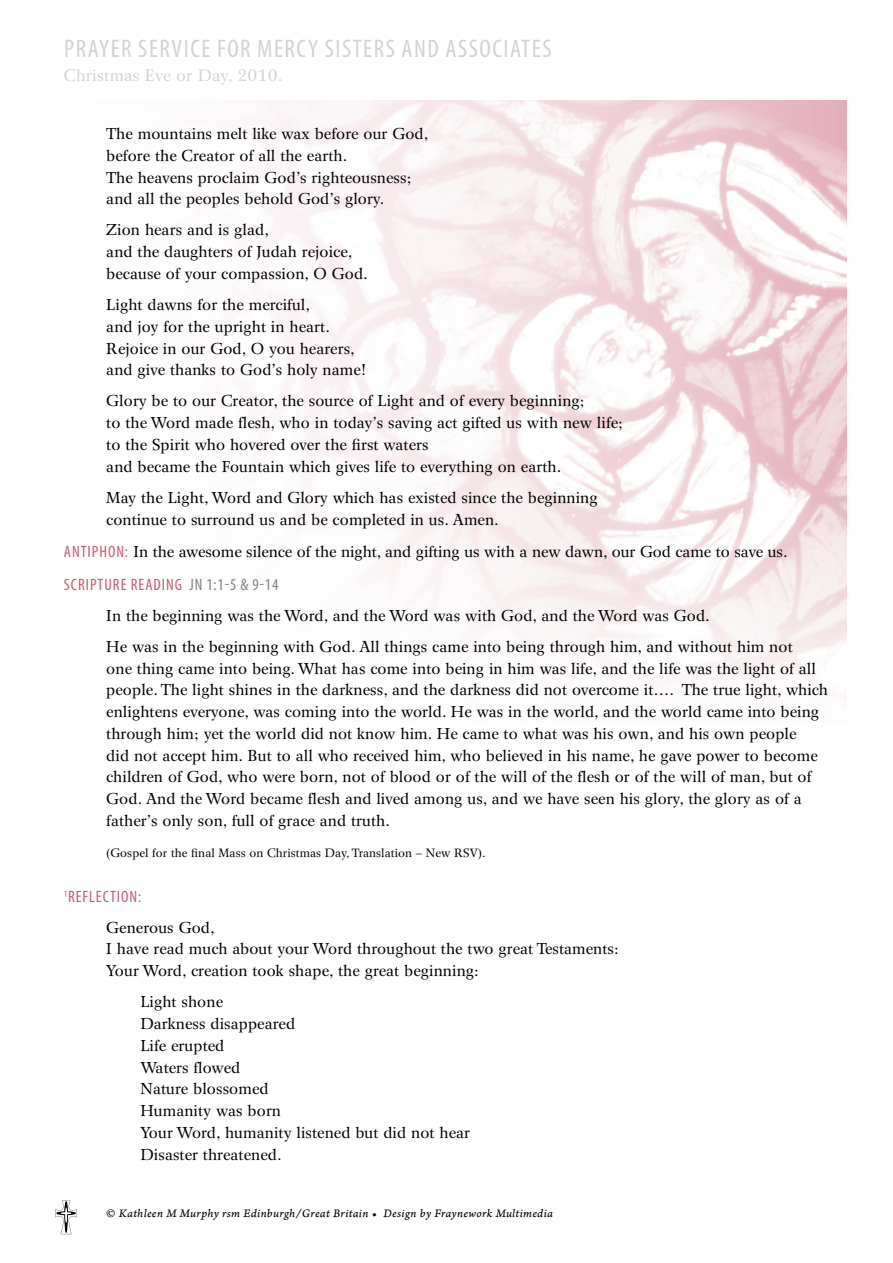
<style>
.page{position:relative;width:893px;height:1263px;background:#fff}
.page>*{position:absolute;margin:0;border:0;box-sizing:border-box;transform-origin:0 0}
.t1{font:condensed 25.5px "Myriad Pro";letter-spacing:.06em;color:#d1d3d4}
.t2{font:condensed 16.5px "Myriad Pro";letter-spacing:.06em;color:#c65c73}
.t3{font:16.5px "Wilke LT Std";letter-spacing:.02em;color:#d1d3d4}
.t4{font:15.75px/21.8px "Wilke LT Std";letter-spacing:.01em;color:#000}
.t5{font:12px "Arno Pro Italic Caption";letter-spacing:.025em;color:#000}
.t6{font:12px "Wilke LT Std";letter-spacing:.01em;color:#000}
.s1{font-family:"Myriad Pro";font-stretch:condensed;font-size:16.5px;color:#c65c73}
.s2{color:#808285}
</style>
<div class="page">
<svg style="left:55px;top:1200px;width:22px;height:34px"></svg>
<img style="left:260px;top:101px;width:586px;height:582px">
<h1 class="t1" style="left:64px;top:33px;width:489px">PRAYER SERVICE FOR MERCY SISTERS AND ASSOCIATES</h1>
<p class="t3" style="left:64px;top:65px;width:220px">Christmas Eve or Day, 2010.</p>
<p class="t4" style="left:106px;top:123px;width:324px">The mountains melt like wax before our God, before the Creator of all the earth.<br>The heavens proclaim God’s righteousness; and all the peoples behold God’s glory.</p>
<p class="t4" style="left:106px;top:219px;width:263px">Zion hears and is glad,<br>and the daughters of Judah rejoice, because of your compassion, O God.</p>
<p class="t4" style="left:106px;top:294px;width:262px">Light dawns for the merciful,<br>and joy for the upright in heart.<br>Rejoice in our God, O you hearers, and give thanks to God’s holy name!</p>
<p class="t4" style="left:106px;top:390px;width:518px">Glory be to our Creator, the source of Light and of every beginning;<br>to the Word made flesh, who in today’s saving act gifted us with new life; to the Spirit who hovered over the first waters<br>and became the Fountain which gives life to everything on earth.</p>
<p class="t4" style="left:106px;top:486px;width:493px">May the Light, Word and Glory which has existed since the beginning continue to surround us and be completed in us. Amen.</p>
<p class="t4" style="left:64px;top:541px;width:725px"><span class="s1">ANTIPH ON:</span> In the awesome silence of the night, and gifting us with a new dawn, our God came to save us.</p>
<p class="t2" style="left:64px;top:574px;width:216px">SCRIPTURE READING <span class="s2">JN 1:1-5 &amp; 9-14</span></p>
<p class="t4" style="left:106px;top:600px;width:688px;line-height:31px">In the beginning was the Word, and the Word was with God, and the Word was God.<br>He was in the beginning with God. All things came into being through him, and without him not</p>
<p class="t4" style="left:106px;top:657px;width:723px">one thing came into being. What has come into being in him was life, and the life was the light of all people. The light shines in the darkness, and the darkness did not overcome it…. The true light, which enlightens everyone, was coming into the world. He was in the world, and the world came into being through him; yet the world did not know him. He came to what was his own, and his own people<br>did not accept him. But to all who received him, who believed in his name, he gave power to become children of God, who were born, not of blood or of the will of the flesh or of the will of man, but of God. And the Word became flesh and lived among us, and we have seen his glory, the glory as of a father’s only son, full of grace and truth.</p>
<p class="t6" style="left:106px;top:846px;width:381px">(Gospel for the final Mass on Christmas Day, Translation – New RSV).</p>
<p class="t2" style="left:64px;top:887px;width:79px"><sup>1</sup>REFLECTION:</p>
<p class="t4" style="left:106px;top:916px;width:514px">Generous God,<br>I have read much about your Word throughout the two great Testaments:<br>Your Word, creation took shape, the great beginning:</p>
<p class="t4" style="left:140px;top:991px;width:331px">Light shone<br>Darkness disappeared<br>Life erupted<br>Waters flowed<br>Nature blossomed<br>Humanity was born<br>Your Word, humanity listened but did not hear<br>Disaster threatened.</p>
<p class="t5" style="left:106px;top:1206px;width:448px">© Kathleen M Murphy rsm Edinburgh/Great Britain • Design by Fraynework Multimedia</p>
</div>
